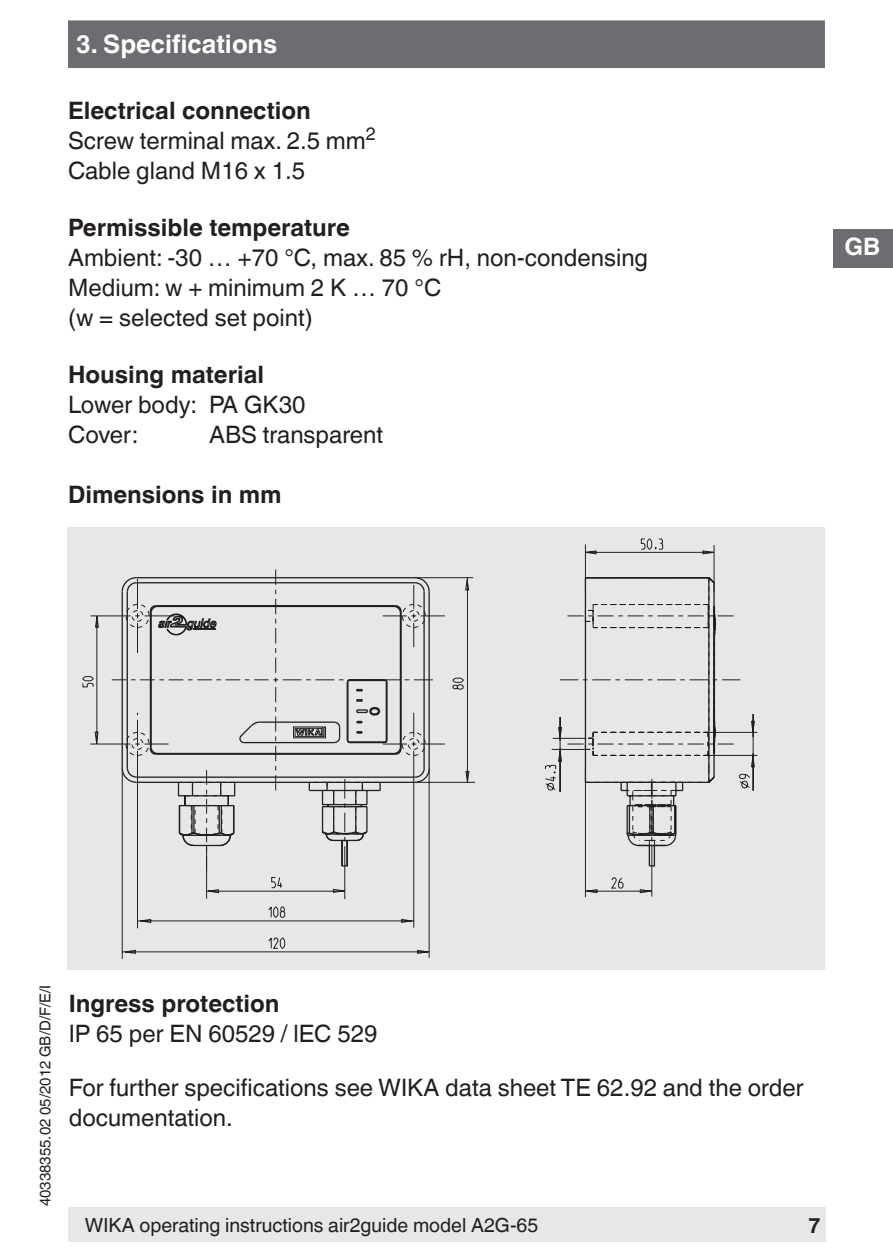
<style>
.page{position:relative;width:893px;height:1259px;background:#fff}
.page>*{position:absolute;margin:0;border:0;box-sizing:border-box;transform-origin:0 0}
.t1{font:700 25.5px "Helvetica World";color:#fff}
.t2{font:24px/30px "Helvetica World";color:#231f20}
.t3{font:700 24px "Helvetica World";color:#231f20}
.t4{font:700 24px "Helvetica World";color:#fff}
.t5{font:700 21px "Helvetica World";color:#231f20}
.t6{font:19.5px "Helvetica World";color:#231f20}
.t7{font:15px "Helvetica World";color:#231f20}
.s1{font-weight:700}
</style>
<div class="page">
<div style="left:68px;top:1208px;width:758px;height:34px;background:#e6e7e9"></div>
<div style="left:68px;top:20px;width:757px;height:48px;background:#6c6d70;border:3px solid #6c6d70"></div>
<div style="left:833px;top:229px;width:60px;height:38px;background:#6c6d70"></div>
<div style="left:68px;top:527px;width:757px;height:443px;background:#e6e7e9"></div>
<svg style="left:82px;top:538px;width:676px;height:421px"></svg>
<svg style="left:206px;top:827px;width:1px;height:44px"></svg>
<p class="t1" style="left:76px;top:30px;width:203px">3. Specifications</p>
<p class="t2" style="left:68px;top:96px;width:309px"><span class="s1">Electrical connection<br></span>Screw terminal max. 2.5 mm<sup>2<br></sup>Cable gland M16 x 1.5</p>
<p class="t3" style="left:68px;top:214px;width:283px">Permissible temperature</p>
<p class="t2" style="left:68px;top:243px;width:581px">Ambient: -30 … +70 °C, max. 85 % rH, non-condensing<br>Medium: w + minimum 2 K … 70 °C<br>(w = selected set point)</p>
<p class="t3" style="left:68px;top:361px;width:198px">Housing material</p>
<p class="t2" style="left:68px;top:390px;width:239px">Lower body: PA GK30<br>Cover:</p>
<p class="t2" style="left:209px;top:420px;width:176px">ABS transparent</p>
<p class="t3" style="left:68px;top:481px;width:215px">Dimensions in mm</p>
<p class="t4" style="left:844px;top:233px;width:37px">GB</p>
<p class="t7" style="left:36px;top:1206px;width:222px;rotate:-90deg">40338355.02 05/2012 GB/D/F/E/I</p>
<p class="t3" style="left:69px;top:989px;width:212px">Ingress protection</p>
<p class="t2" style="left:69px;top:1018px;width:310px">IP 65 per EN 60529 / lEC 529</p>
<p class="t2" style="left:69px;top:1072px;width:736px">For further specifications see WIKA data sheet TE 62.92 and the order documentation.</p>
<p class="t6" style="left:85px;top:1213px;width:455px">WIKA operating instructions air2guide model A2G-65</p>
<p class="t5" style="left:809px;top:1213px;width:14px">7</p>
</div>
